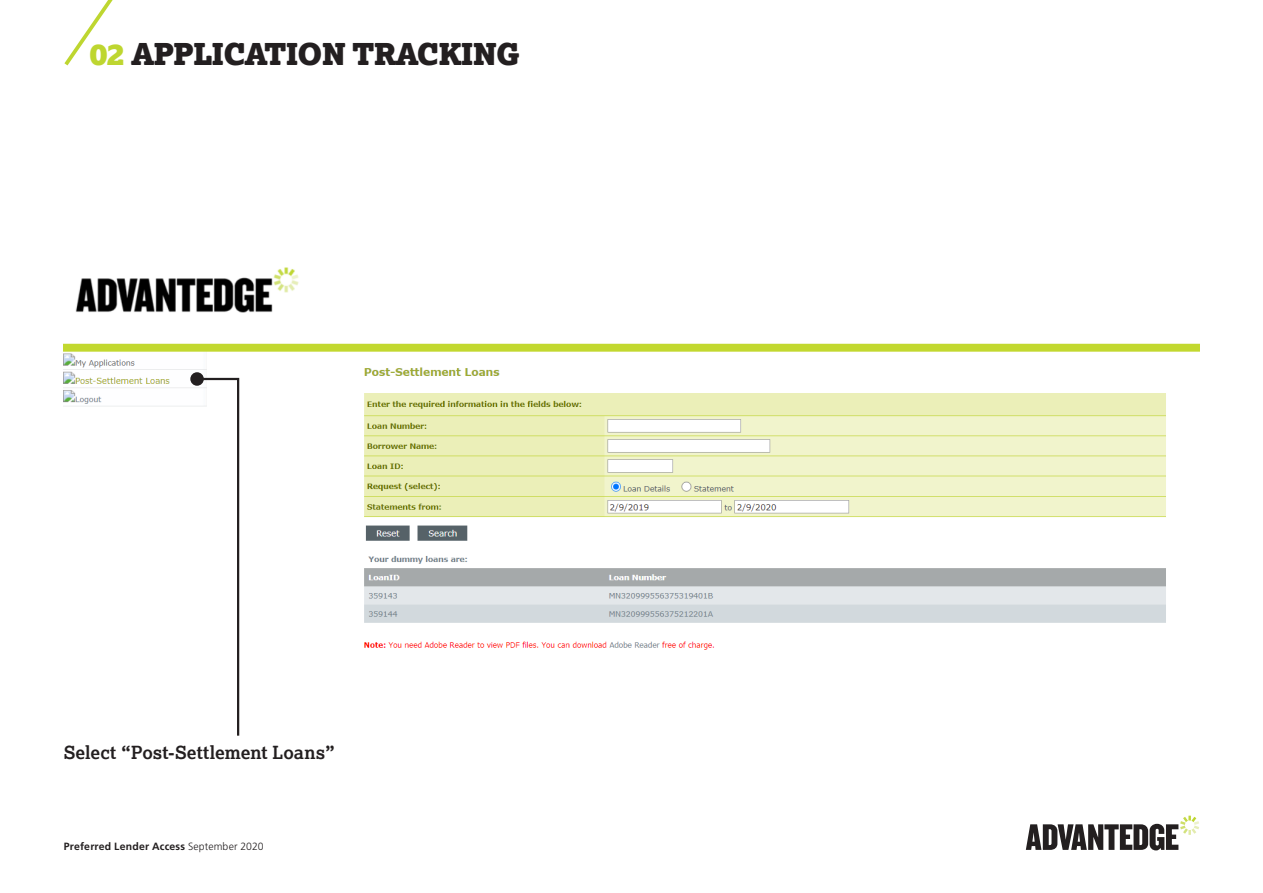
<style>
.page{position:relative;width:1263px;height:893px;background:#fff}
.page>*{position:absolute;margin:0;border:0;box-sizing:border-box;transform-origin:0 0}
.t1{font:900 30px "Lexia";letter-spacing:-.03em;color:#231f20}
.t2{font:700 18px "Lexia";letter-spacing:.005em;color:#231f20}
.t3{font:700 10.5px "Frutiger LT Pro";letter-spacing:.02em;color:#231f20}
.s1{color:#bed630}
.s2{font-weight:300}
</style>
<div class="page">
<img style="left:64px;top:267px;width:1135px;height:383px">
<svg style="left:64px;top:0;width:49px;height:66px"></svg>
<svg style="left:1026px;top:816px;width:173px;height:34px"></svg>
<svg style="left:195px;top:377px;width:45px;height:359px"></svg>
<div style="left:190px;top:372px;width:14px;height:14px;background:#231f20;border-radius:50%"></div>
<h1 class="t1" style="left:89px;top:35px;width:432px"><span class="s1">02</span> APPLICATION TRACKING</h1>
<h2 class="t2" style="left:64px;top:741px;width:273px">Select “Post-Settlement Loans”</h2>
<p class="t3" style="left:64px;top:840px;width:201px">Preferred Lender Access <span class="s2">September 2020</span></p>
</div>
